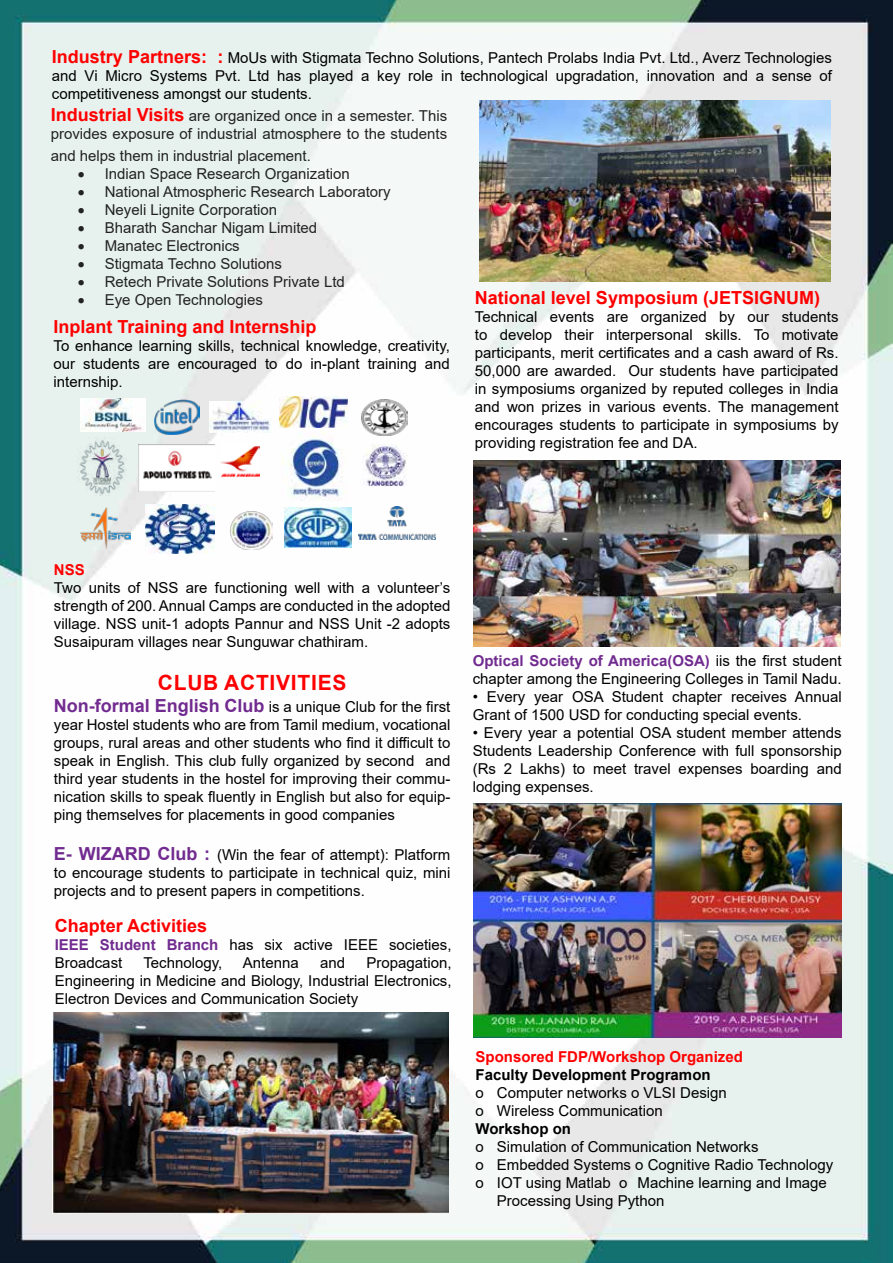
<style>
.page{position:relative;width:893px;height:1263px;background:#fff}
.page>*{position:absolute;margin:0;border:0;box-sizing:border-box;transform-origin:0 0}
.t1{font:700 21px "Arial";letter-spacing:.035em;color:#f00}
.t2{font:700 18px "Arial";color:#f00}
.t3{font:15px/18px "Arial";color:#000;text-align:justify}
.t4{font:15px/18px "Arial";color:#222}
.t5{font:700 15px "Arial";color:#000}
.t6{font:700 15px "Arial";color:#f00}
.s1{font-weight:700;font-size:18px;color:#f00}
.s2{font-weight:700;font-size:18px;color:#712b90}
.s3{font-weight:700;color:#712b90}
</style>
<div class="page">
<img style="left:1px;top:0;width:892px;height:1263px">
<img style="left:0;top:0;width:1px;height:1263px">
<img style="left:479px;top:101px;width:351px;height:180px">
<img style="left:80px;top:399px;width:65px;height:33px">
<img style="left:210px;top:402px;width:61px;height:31px">
<img style="left:361px;top:400px;width:46px;height:36px">
<img style="left:154px;top:400px;width:45px;height:34px">
<img style="left:220px;top:444px;width:40px;height:34px">
<img style="left:80px;top:506px;width:50px;height:43px">
<img style="left:146px;top:505px;width:68px;height:48px">
<img style="left:363px;top:444px;width:44px;height:42px">
<img style="left:229px;top:510px;width:44px;height:39px">
<img style="left:279px;top:396px;width:69px;height:31px">
<img style="left:282px;top:432px;width:66px;height:69px">
<img style="left:285px;top:508px;width:66px;height:40px">
<img style="left:77px;top:438px;width:50px;height:57px">
<img style="left:139px;top:444px;width:75px;height:48px">
<img style="left:358px;top:506px;width:78px;height:33px">
<img style="left:473px;top:460px;width:368px;height:186px">
<img style="left:53px;top:1013px;width:395px;height:200px">
<img style="left:474px;top:803px;width:368px;height:234px">
<p class="t3" style="left:52px;top:48px;width:782px"><span class="s1">Industry Partners: :</span> MoUs with Stigmata Techno Solutions, Pantech Prolabs India Pvt. Ltd., Averz Technologies and Vi Micro Systems Pvt. Ltd has played a key role in technological upgradation, innovation and a sense of competitiveness amongst our students.</p>
<p class="t4" style="left:51px;top:107px;width:398px"><span class="s1">Industrial Visits</span> are organized once in a semester. This provides exposure of industrial atmosphere to the students</p>
<p class="t4" style="left:51px;top:147px;width:262px">and helps them in industrial placement.</p>
<p class="t4" style="left:78px;top:165px;width:274px">• Indian Space Research Organization</p>
<p class="t4" style="left:78px;top:183px;width:314px">• National Atmospheric Research Laboratory</p>
<p class="t4" style="left:78px;top:201px;width:201px">• Neyeli Lignite Corporation</p>
<p class="t4" style="left:78px;top:219px;width:241px">• Bharath Sanchar Nigam Limited</p>
<p class="t4" style="left:78px;top:237px;width:164px">• Manatec Electronics</p>
<p class="t4" style="left:78px;top:255px;width:206px">• Stigmata Techno Solutions</p>
<p class="t4" style="left:78px;top:273px;width:269px">• Retech Private Solutions Private Ltd</p>
<p class="t4" style="left:78px;top:291px;width:187px">• Eye Open Technologies</p>
<p class="t2" style="left:54px;top:314px;width:265px">Inplant Training and Internship</p>
<p class="t3" style="left:54px;top:336px;width:398px">To enhance learning skills, technical knowledge, creativity, our students are encouraged to do in-plant training and internship.</p>
<p class="t2" style="left:475px;top:285px;width:347px">National level Symposium (JETSIGNUM)</p>
<p class="t3" style="left:475px;top:308px;width:365px">Technical events are organized by our students to develop their interpersonal skills. To motivate participants, merit certificates and a cash award of Rs.<br>50,000 are awarded. Our students have participated in symposiums organized by reputed colleges in India and won prizes in various events. The management encourages students to participate in symposiums by providing registration fee and DA.</p>
<p class="t6" style="left:54px;top:559px;width:32px">NSS</p>
<p class="t3" style="left:54px;top:579px;width:398px">Two units of NSS are functioning well with a volunteer’s strength of 200. Annual Camps are conducted in the adopted village. NSS unit-1 adopts Pannur and NSS Unit -2 adopts Susaipuram villages near Sunguwar chathiram.</p>
<h1 class="t1" style="left:158px;top:668px;width:190px">CLUB ACTIVITIES</h1>
<p class="t3" style="left:54px;top:698px;width:398px"><span class="s2">Non-formal English Club</span> is a unique Club for the first year Hostel students who are from Tamil medium, vocational groups, rural areas and other students who find it difficult to speak in English. This club fully organized by second and third year students in the hostel for improving their commu&shy;nication skills to speak fluently in English but also for equip&shy;ping themselves for placements in good companies</p>
<p class="t3" style="left:54px;top:845px;width:398px"><span class="s2">E- WIZARD Club :</span> (Win the fear of attempt): Platform to encourage students to participate in technical quiz, mini projects and to present papers in competitions.</p>
<p class="t2" style="left:55px;top:913px;width:154px">Chapter Activities</p>
<p class="t3" style="left:55px;top:936px;width:398px"><span class="s3">IEEE Student Branch</span> has six active IEEE societies,<br>Broadcast</p>
<p class="t3" style="left:55px;top:954px;width:398px;text-indent:312px">Propagation, Engineering in Medicine and Biology, Industrial Electronics, Electron Devices and Communication Society</p>
<p class="t3" style="left:143px;top:954px;width:80px">Technology,</p>
<p class="t3" style="left:243px;top:954px;width:57px">Antenna</p>
<p class="t3" style="left:320px;top:954px;width:27px">and</p>
<p class="t3" style="left:473px;top:651px;width:370px"><span class="s3">Optical Society of America(OSA)</span> iis the first student chapter among the Engineering Colleges in Tamil Nadu.</p>
<p class="t3" style="left:473px;top:687px;width:370px">• Every year OSA Student chapter receives Annual<br>Grant of 1500 USD for conducting special events.</p>
<p class="t3" style="left:473px;top:723px;width:370px">• Every year a potential OSA student member attends Students Leadership Conference with full sponsorship (Rs 2 Lakhs) to meet travel expenses boarding and lodging expenses.</p>
<p class="t6" style="left:476px;top:1046px;width:269px">Sponsored FDP/Workshop Organized</p>
<p class="t5" style="left:476px;top:1064px;width:237px">Faculty Development Programon</p>
<p class="t3" style="left:476px;top:1083px;width:253px">o Computer networks o VLSI Design o Wireless Communication</p>
<p class="t5" style="left:476px;top:1118px;width:97px">Workshop on</p>
<p class="t3" style="left:476px;top:1137px;width:285px">o Simulation of Communication Networks</p>
<p class="t3" style="left:476px;top:1155px;width:359px">o Embedded Systems o Cognitive Radio Technology</p>
<p class="t3" style="left:476px;top:1173px;width:353px">o IOT using Matlab o Machine learning and Image</p>
<p class="t3" style="left:497px;top:1191px;width:169px">Processing Using Python</p>
</div>
